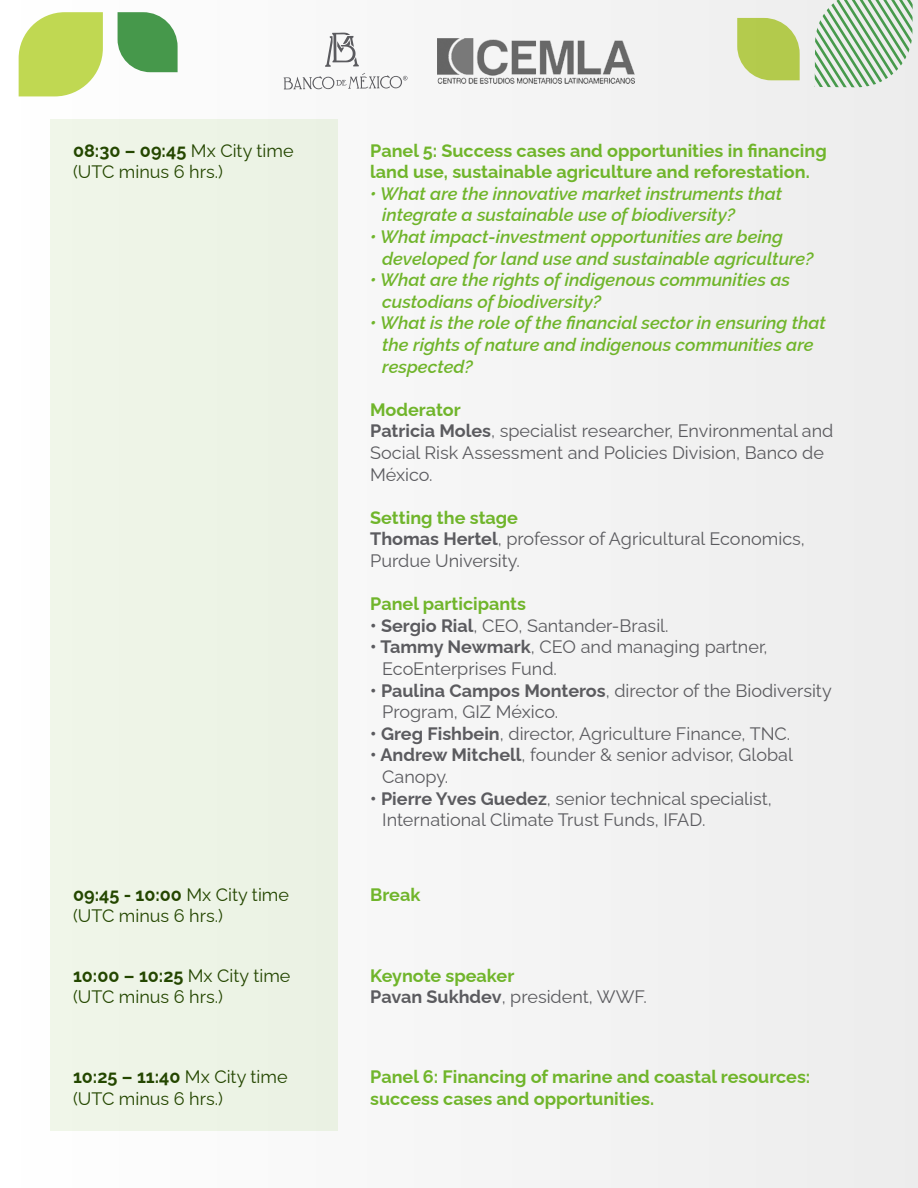
<style>
.page{position:relative;width:918px;height:1188px;background:#f3f3f3}
.page>*{position:absolute;margin:0;border:0;box-sizing:border-box;transform-origin:0 0}
.t1{font:18px/21.6px "Raleway";color:#5b5b5f}
.t2{font:italic 600 18px/21.6px "Raleway";color:#70b52b}
.t3{font:100 18px/21.6px "Raleway";color:#70b52b}
.t4{font:18px/21.6px "Raleway";color:#274a01}
.s1{font-weight:100}
.s2{font-weight:100;color:#70b52b}
</style>
<div class="page">
<div style="left:50px;top:120px;width:288px;height:1011px;background:#edf4e6"></div>
<svg style="left:737px;top:18px;width:63px;height:62px;background:#bbcf63"></svg>
<svg style="left:815px;top:0;width:98px;height:88px"></svg>
<svg style="left:19px;top:12px;width:84px;height:84px;background:#c8dd69"></svg>
<svg style="left:118px;top:12px;width:60px;height:60px;background:#5fa563"></svg>
<svg style="left:325px;top:33px;width:34px;height:34px"></svg>
<svg style="left:284px;top:73px;width:123px;height:17px"></svg>
<img style="left:437px;top:38px;width:197px;height:37px">
<img style="left:437px;top:75px;width:197px;height:9px">
<p class="t4" style="left:73px;top:138px;width:222px"><span class="s1">08:30 – 09:45</span> Mx City time (UTC minus 6 hrs.)</p>
<p class="t3" style="left:370px;top:138px;width:458px">Panel 5: Success cases and opportunities in financing land use, sustainable agriculture and reforestation.</p>
<p class="t2" style="left:382px;top:181px;width:401px;text-indent:-12px">• What are the innovative market instruments that integrate a sustainable use of biodiversity?</p>
<p class="t2" style="left:382px;top:224px;width:433px;text-indent:-12px">• What impact-investment opportunities are being developed for land use and sustainable agriculture?</p>
<p class="t2" style="left:382px;top:267px;width:409px;text-indent:-12px">• What are the rights of indigenous communities as custodians of biodiversity?</p>
<p class="t2" style="left:382px;top:310px;width:445px;text-indent:-12px">• What is the role of the financial sector in ensuring that the rights of nature and indigenous communities are respected?</p>
<p class="t1" style="left:370px;top:397px;width:465px"><span class="s2">Moderator<br></span><span class="s1">Patricia Moles</span>, specialist researcher, Environmental and Social Risk Assessment and Policies Division, Banco de México.</p>
<p class="t1" style="left:370px;top:505px;width:436px"><span class="s2">Setting the stage<br></span><span class="s1">Thomas Hertel</span>, professor of Agricultural Economics,<br>Purdue University.</p>
<p class="t3" style="left:370px;top:591px;width:157px">Panel participants</p>
<p class="t1" style="left:370px;top:613px;width:300px"><span class="s1">• Sergio Rial</span>, CEO, Santander-Brasil.</p>
<p class="t1" style="left:382px;top:634px;width:387px;text-indent:-12px"><span class="s1">• Tammy Newmark</span>, CEO and managing partner,<br>EcoEnterprises Fund.</p>
<p class="t1" style="left:382px;top:678px;width:451px;text-indent:-12px"><span class="s1">• Paulina Campos Monteros</span>, director of the Biodiversity<br>Program, GIZ México.</p>
<p class="t1" style="left:370px;top:721px;width:422px"><span class="s1">• Greg Fishbein</span>, director, Agriculture Finance, TNC.</p>
<p class="t1" style="left:382px;top:742px;width:412px;text-indent:-12px"><span class="s1">• Andrew Mitchell</span>, founder &amp; senior advisor, Global<br>Canopy.</p>
<p class="t1" style="left:382px;top:786px;width:391px;text-indent:-12px"><span class="s1">• Pierre Yves Guedez</span>, senior technical specialist,<br>International Climate Trust Funds, IFAD.</p>
<p class="t4" style="left:73px;top:882px;width:218px"><span class="s1">09:45 - 10:00</span> Mx City time (UTC minus 6 hrs.)</p>
<p class="t3" style="left:370px;top:882px;width:52px">Break</p>
<p class="t4" style="left:73px;top:963px;width:219px"><span class="s1">10:00 – 10:25</span> Mx City time (UTC minus 6 hrs.)</p>
<p class="t1" style="left:370px;top:963px;width:278px"><span class="s2">Keynote speaker<br></span><span class="s1">Pavan Sukhdev</span>, president, WWF.</p>
<p class="t4" style="left:73px;top:1064px;width:216px"><span class="s1">10:25 – 11:40</span> Mx City time (UTC minus 6 hrs.)</p>
<p class="t3" style="left:370px;top:1064px;width:442px">Panel 6: Financing of marine and coastal resources: success cases and opportunities.</p>
</div>
